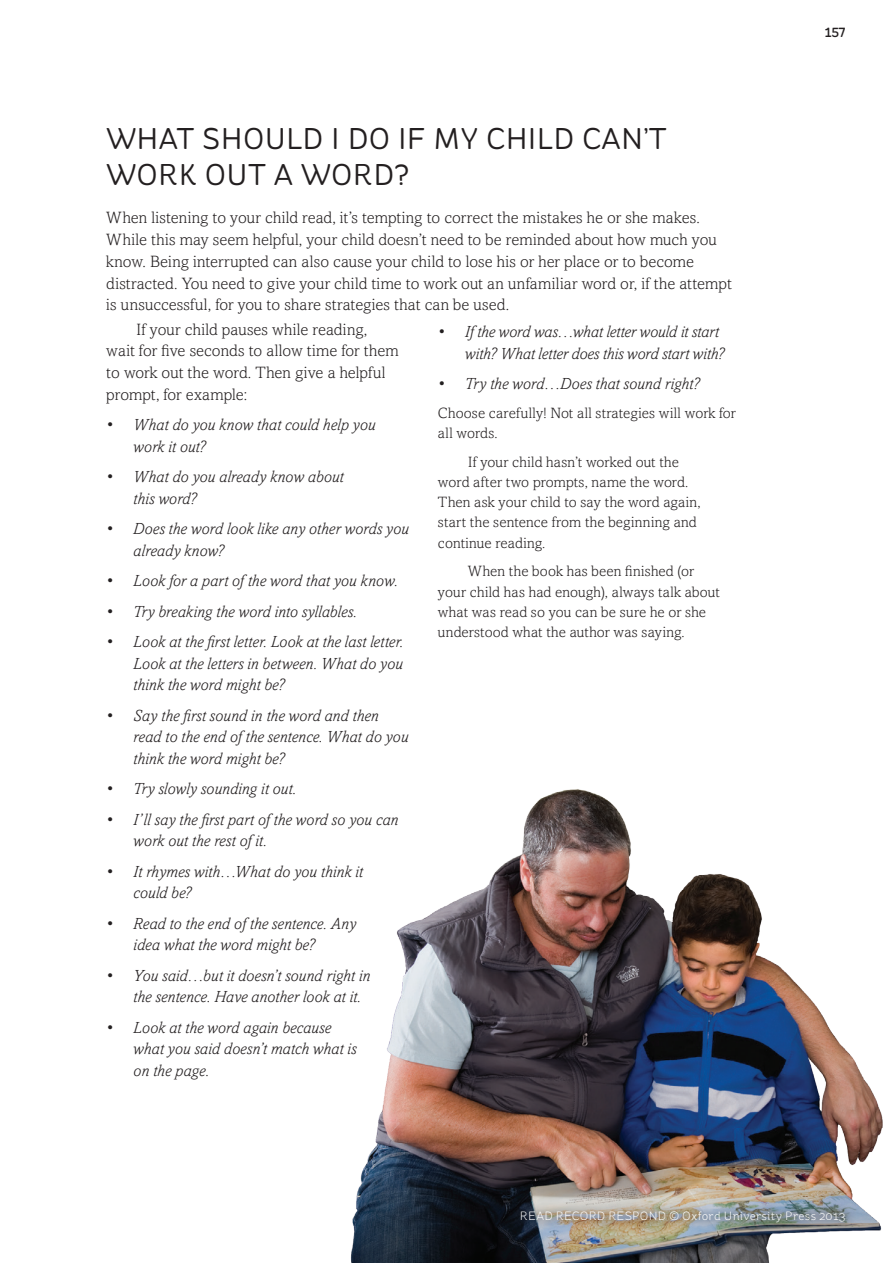
<style>
.page{position:relative;width:893px;height:1263px;background:#fff}
.page>*{position:absolute;margin:0;border:0;box-sizing:border-box;transform-origin:0 0}
.t1{font:30px/36px "St Ryde";letter-spacing:.01em;color:#231f20}
.t2{font:italic 300 16.5px/21.8px "Amasis MT Std";color:#231f20}
.t3{font:300 16.5px/21.8px "Amasis MT Std";letter-spacing:.005em;color:#231f20}
.t4{font:300 15px/20.2px "Amasis MT Std";letter-spacing:.01em;color:#231f20}
.t5{font:500 13.5px "St Ryde";color:#231f20}
.t6{font:300 12px "St Ryde";letter-spacing:.02em;color:#fff}
.s1{font-style:normal}
</style>
<div class="page">
<img style="left:351px;top:789px;width:532px;height:474px">
<div style="left:510px;top:1200px;width:346px;height:34px;background:#231f20;opacity:.25"></div>
<h1 class="t1" style="left:106px;top:120px;width:562px">WHAT SHOULD I DO IF MY CHILD CAN’T<br>WORK OUT A WORD?</h1>
<p class="t3" style="left:106px;top:207px;width:627px">When listening to your child read, it’s tempting to correct the mistakes he or she makes.<br>While this may seem helpful, your child doesn’t need to be reminded about how much you know. Being interrupted can also cause your child to lose his or her place or to become distracted. You need to give your child time to work out an unfamiliar word or, if the attempt is unsuccessful, for you to share strategies that can be used.</p>
<p class="t3" style="left:106px;top:318px;width:294px;text-indent:30px">If your child pauses while reading, wait for five seconds to allow time for them to work out the word. Then give a helpful prompt, for example:</p>
<p class="t2" style="left:133px;top:414px;width:244px;text-indent:-27px"><span class="s1">•</span> What do you know that could help you work it out?</p>
<p class="t2" style="left:133px;top:466px;width:212px;text-indent:-27px"><span class="s1">•</span> What do you already know about this word?</p>
<p class="t2" style="left:133px;top:518px;width:277px;text-indent:-27px"><span class="s1">•</span> Does the word look like any other words you already know?</p>
<p class="t2" style="left:106px;top:570px;width:293px"><span class="s1">•</span> Look for a part of the word that you know.</p>
<p class="t2" style="left:106px;top:600px;width:252px"><span class="s1">•</span> Try breaking the word into syllables.</p>
<p class="t2" style="left:133px;top:631px;width:272px;text-align:justify;text-indent:-27px"><span class="s1">•</span> Look at the first letter. Look at the last letter.<br>Look at the letters in between. What do you think the word might be?</p>
<p class="t2" style="left:133px;top:704px;width:277px;text-indent:-27px"><span class="s1">•</span> Say the first sound in the word and then read to the end of the sentence. What do you think the word might be?</p>
<p class="t2" style="left:106px;top:778px;width:192px"><span class="s1">•</span> Try slowly sounding it out.</p>
<p class="t2" style="left:133px;top:808px;width:267px;text-indent:-27px"><span class="s1">•</span> I’ll say the first part of the word so you can work out the rest of it.</p>
<p class="t2" style="left:133px;top:860px;width:231px;text-indent:-27px"><span class="s1">•</span> It rhymes with…What do you think it could be?</p>
<p class="t2" style="left:133px;top:913px;width:224px;text-indent:-27px"><span class="s1">•</span> Read to the end of the sentence. Any idea what the word might be?</p>
<p class="t2" style="left:133px;top:965px;width:239px;text-indent:-27px"><span class="s1">•</span> You said…but it doesn’t sound right in the sentence. Have another look at it.</p>
<p class="t2" style="left:133px;top:1017px;width:225px;text-indent:-27px"><span class="s1">•</span> Look at the word again because what you said doesn’t match what is on the page.</p>
<p class="t2" style="left:465px;top:321px;width:261px;text-indent:-27px"><span class="s1">•</span> If the word was…what letter would it start with? What letter does this word start with?</p>
<p class="t2" style="left:438px;top:373px;width:263px"><span class="s1">•</span> Try the word…Does that sound right?</p>
<p class="t4" style="left:438px;top:402px;width:299px">Choose carefully! Not all strategies will work for all words.</p>
<p class="t4" style="left:438px;top:451px;width:264px;text-indent:30px">If your child hasn’t worked out the word after two prompts, name the word.<br>Then ask your child to say the word again, start the sentence from the beginning and continue reading.</p>
<p class="t4" style="left:438px;top:561px;width:283px;text-indent:30px">When the book has been finished (or your child has had enough), always talk about what was read so you can be sure he or she understood what the author was saying.</p>
<p class="t5" style="left:825px;top:24px;width:22px">157</p>
<p class="t6" style="left:520px;top:1209px;width:327px">READ RECORD RESPOND © Oxford University Press 2013</p>
</div>
